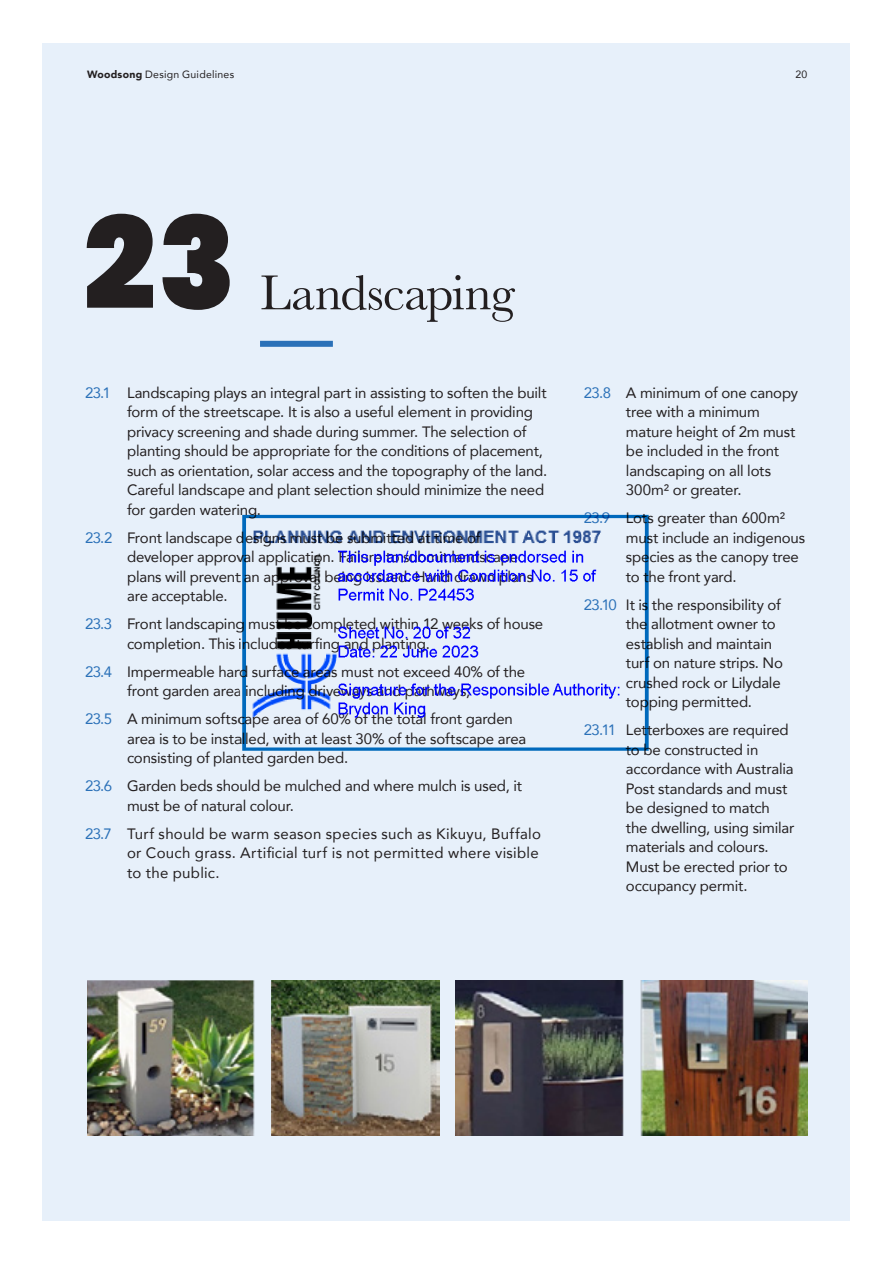
<style>
.page{position:relative;width:893px;height:1263px;background:#fff}
.page>*{position:absolute;margin:0;border:0;box-sizing:border-box;transform-origin:0 0}
.t1{font:900 127.5px "Poppins";color:#231f20}
.t2{font:51px "Baskerville";letter-spacing:-.015em;color:#231f20}
.t3{font:15px/19.5px "Avenir";letter-spacing:-.01em;color:#231f20}
.t4{font:15px/19.5px "Avenir";letter-spacing:.02em;color:#231f20}
.t5{font:10.5px "Avenir";letter-spacing:.02em;color:#231f20}
.s1{font-weight:900}
.s2{color:#2b71b8}
</style>
<div class="page">
<div style="left:43px;top:43px;width:807px;height:1177px;background:#e7f0fa"></div>
<div style="left:260px;top:341px;width:73px;height:6px;background:#2b71b8"></div>
<img style="left:87px;top:981px;width:168px;height:154px">
<img style="left:271px;top:981px;width:168px;height:154px">
<img style="left:456px;top:981px;width:167px;height:154px">
<img style="left:640px;top:981px;width:168px;height:154px">
<img style="left:242px;top:514px;width:407px;height:237px">
<p class="t5" style="left:87px;top:66px;width:149px"><span class="s1">Woodsong</span> Design Guidelines</p>
<p class="t5" style="left:795px;top:66px;width:14px">20</p>
<h1 class="t1" style="left:83px;top:190px;width:154px">23</h1>
<h2 class="t2" style="left:260px;top:260px;width:256px">Landscaping</h2>
<p class="t3" style="left:127px;top:382px;width:422px;text-indent:-42px"><span class="s2">23.1</span> Landscaping plays an integral part in assisting to soften the built form of the streetscape. It is also a useful element in providing privacy screening and shade during summer. The selection of planting should be appropriate for the conditions of placement, such as orientation, solar access and the topography of the land.<br>Careful landscape and plant selection should minimize the need for garden watering.</p>
<p class="t3" style="left:127px;top:527px;width:408px;text-indent:-42px"><span class="s2">23.2</span> Front landscape designs must be submitted at time of developer approval application. Failure to submit landscape plans will prevent an approval being issued. Hand drawn plans are acceptable.</p>
<p class="t3" style="left:127px;top:614px;width:418px;text-indent:-42px"><span class="s2">23.3</span> Front landscaping must be completed within 12 weeks of house completion. This includes turfing and planting.</p>
<p class="t3" style="left:127px;top:661px;width:400px;text-indent:-42px"><span class="s2">23.4</span> Impermeable hard surface areas must not exceed 40% of the front garden area including driveways and pathways;</p>
<p class="t3" style="left:127px;top:709px;width:401px;text-indent:-42px"><span class="s2">23.5</span> A minimum softscape area of 60% of the total front garden area is to be installed, with at least 30% of the softscape area consisting of planted garden bed.</p>
<p class="t3" style="left:127px;top:776px;width:397px;text-indent:-42px"><span class="s2">23.6</span> Garden beds should be mulched and where mulch is used, it must be of natural colour.</p>
<p class="t4" style="left:127px;top:823px;width:415px;text-indent:-42px"><span class="s2">23.7</span> Turf should be warm season species such as Kikuyu, Buffalo or Couch grass. Artificial turf is not permitted where visible to the public.</p>
<p class="t3" style="left:626px;top:382px;width:174px;text-indent:-42px"><span class="s2">23.8</span> A minimum of one canopy tree with a minimum mature height of 2m must be included in the front landscaping on all lots<br>300m² or greater.</p>
<p class="t3" style="left:626px;top:508px;width:181px;text-indent:-42px"><span class="s2">23.9</span> Lots greater than 600m² must include an indigenous species as the canopy tree to the front yard.</p>
<p class="t3" style="left:626px;top:594px;width:159px;text-indent:-42px"><span class="s2">23.10</span> It is the responsibility of the allotment owner to establish and maintain turf on nature strips. No crushed rock or Lilydale topping permitted.</p>
<p class="t3" style="left:626px;top:720px;width:170px;text-indent:-42px"><span class="s2">23.11</span> Letterboxes are required to be constructed in accordance with Australia<br>Post standards and must be designed to match the dwelling, using similar materials and colours.<br>Must be erected prior to occupancy permit.</p>
</div>
